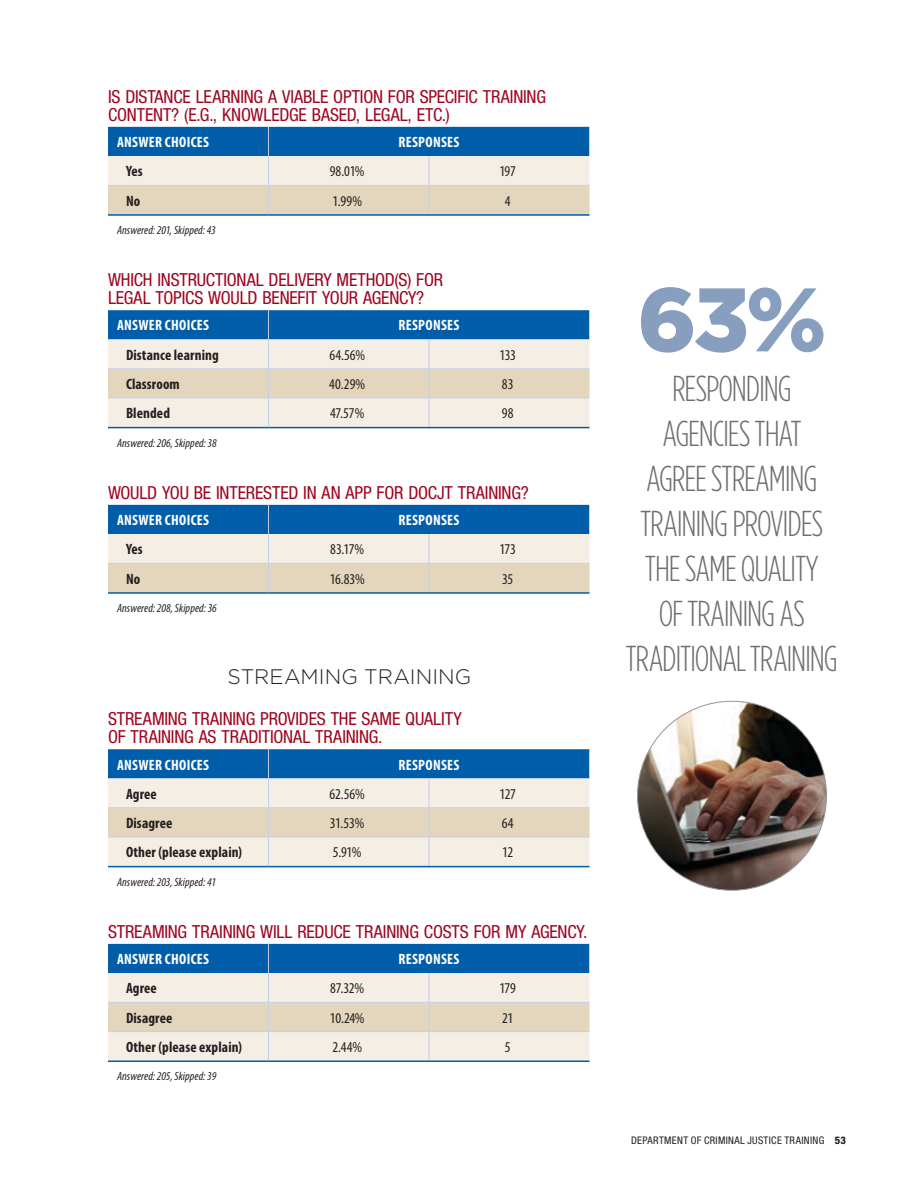
<style>
.page{position:relative;width:918px;height:1188px;background:#fff}
.page>*{position:absolute;margin:0;border:0;box-sizing:border-box;transform-origin:0 0}
.head_-_hel_bd_cond{font:900 90px "Gotham";color:#889ebf}
.body_-_no_indent{font:300 36px/45px "Gotham Condensed";letter-spacing:-.035em;color:#6d6f71;text-align:center}
.head_-_Abril_-_36pt{font:300 21px "Gotham";letter-spacing:.005em;color:#231f20}
.pull_quote_-_hel_con{font:condensed 18px/18px "Helvetica Neue LT Std";letter-spacing:-.01em;color:#9e0520}
.table_text_head{font:700 condensed 15px "Myriad Pro";letter-spacing:.02em;color:#fff}
.table_text_descripti{font:700 condensed 15px "Myriad Pro";letter-spacing:.01em;color:#231f20}
.table_text_cell{font:condensed 15px "Myriad Pro";letter-spacing:-.01em;color:#231f20}
.table_text_footer{font:italic condensed 12px "Myriad Pro";letter-spacing:.01em;color:#231f20}
.t1{font:condensed 10.5px "Helvetica Neue LT Std";letter-spacing:.03em;color:#231f20}
.s1{font-weight:800}
</style>
<div class="page">
<svg style="left:108px;top:505px;width:482px;height:87px;background:#9db5c4"></svg>
<hr style="left:108px;top:592px;width:160px;height:2px;background:#005daa">
<hr style="left:268px;top:592px;width:161px;height:2px;background:#005daa">
<hr style="left:429px;top:592px;width:161px;height:2px;background:#005daa">
<svg style="left:108px;top:310px;width:482px;height:117px;background:#b2c3cc"></svg>
<hr style="left:108px;top:427px;width:160px;height:1px;background:#005daa">
<hr style="left:268px;top:427px;width:161px;height:1px;background:#005daa">
<hr style="left:429px;top:427px;width:161px;height:1px;background:#005daa">
<svg style="left:108px;top:749px;width:482px;height:117px;background:#b2c3cc"></svg>
<hr style="left:108px;top:866px;width:160px;height:1px;background:#005daa">
<hr style="left:268px;top:866px;width:161px;height:1px;background:#005daa">
<hr style="left:429px;top:866px;width:161px;height:1px;background:#005daa">
<svg style="left:108px;top:944px;width:482px;height:116px;background:#b2c3cc"></svg>
<hr style="left:108px;top:1060px;width:160px;height:2px;background:#005daa">
<hr style="left:268px;top:1060px;width:161px;height:2px;background:#005daa">
<hr style="left:429px;top:1060px;width:161px;height:2px;background:#005daa">
<svg style="left:108px;top:127px;width:482px;height:87px;background:#9db5c4"></svg>
<hr style="left:108px;top:214px;width:160px;height:2px;background:#005daa">
<hr style="left:268px;top:214px;width:161px;height:2px;background:#005daa">
<hr style="left:429px;top:214px;width:161px;height:2px;background:#005daa">
<img style="left:638px;top:701px;width:188px;height:189px;border-radius:94px">
<p class="pull_quote_-_hel_con" style="left:108px;top:87px;width:440px">IS DISTANCE LEARNING A VIABLE OPTION FOR SPECIFIC TRAINING<br>CONTENT? (E.G., KNOWLEDGE BASED, LEGAL, ETC.)</p>
<p class="table_text_head" style="left:117px;top:133px;width:93px">ANSWER CHOICES</p>
<p class="table_text_head" style="left:399px;top:133px;width:62px">RESPONSES</p>
<p class="table_text_descripti" style="left:126px;top:162px;width:18px">Yes</p>
<p class="table_text_cell" style="left:330px;top:162px;width:36px">98.01%</p>
<p class="table_text_cell" style="left:499px;top:162px;width:18px">197</p>
<p class="table_text_descripti" style="left:126px;top:191px;width:16px">No</p>
<p class="table_text_cell" style="left:332px;top:192px;width:31px">1.99%</p>
<p class="table_text_cell" style="left:505px;top:192px;width:7px">4</p>
<p class="table_text_footer" style="left:117px;top:223px;width:100px">Answered: 201, Skipped: 43</p>
<p class="pull_quote_-_hel_con" style="left:108px;top:271px;width:337px">WHICH INSTRUCTIONAL DELIVERY METHOD(S) FOR<br>LEGAL TOPICS WOULD BENEFIT YOUR AGENCY?</p>
<p class="table_text_head" style="left:117px;top:316px;width:93px">ANSWER CHOICES</p>
<p class="table_text_head" style="left:399px;top:316px;width:62px">RESPONSES</p>
<p class="table_text_descripti" style="left:126px;top:345px;width:94px">Distance learning</p>
<p class="table_text_cell" style="left:329px;top:346px;width:37px">64.56%</p>
<p class="table_text_cell" style="left:499px;top:346px;width:18px">133</p>
<p class="table_text_descripti" style="left:126px;top:375px;width:55px">Classroom</p>
<p class="table_text_cell" style="left:329px;top:375px;width:38px">40.29%</p>
<p class="table_text_cell" style="left:502px;top:375px;width:13px">83</p>
<p class="table_text_descripti" style="left:126px;top:404px;width:46px">Blended</p>
<p class="table_text_cell" style="left:330px;top:404px;width:36px">47.57%</p>
<p class="table_text_cell" style="left:502px;top:404px;width:13px">98</p>
<p class="table_text_footer" style="left:117px;top:436px;width:101px">Answered: 206, Skipped: 38</p>
<p class="pull_quote_-_hel_con" style="left:108px;top:483px;width:422px">WOULD YOU BE INTERESTED IN AN APP FOR DOCJT TRAINING?</p>
<p class="table_text_head" style="left:117px;top:511px;width:93px">ANSWER CHOICES</p>
<p class="table_text_head" style="left:399px;top:511px;width:62px">RESPONSES</p>
<p class="table_text_descripti" style="left:126px;top:540px;width:18px">Yes</p>
<p class="table_text_cell" style="left:330px;top:540px;width:35px">83.17%</p>
<p class="table_text_cell" style="left:499px;top:540px;width:18px">173</p>
<p class="table_text_descripti" style="left:126px;top:569px;width:16px">No</p>
<p class="table_text_cell" style="left:330px;top:570px;width:37px">16.83%</p>
<p class="table_text_cell" style="left:502px;top:570px;width:13px">35</p>
<p class="table_text_footer" style="left:117px;top:601px;width:101px">Answered: 208, Skipped: 36</p>
<p class="head_-_Abril_-_36pt" style="left:228px;top:663px;width:245px">STREAMING TRAINING</p>
<p class="pull_quote_-_hel_con" style="left:108px;top:710px;width:355px">STREAMING TRAINING PROVIDES THE SAME QUALITY<br>OF TRAINING AS TRADITIONAL TRAINING.</p>
<p class="table_text_head" style="left:117px;top:755px;width:93px">ANSWER CHOICES</p>
<p class="table_text_head" style="left:399px;top:755px;width:62px">RESPONSES</p>
<p class="table_text_descripti" style="left:126px;top:784px;width:32px">Agree</p>
<p class="table_text_cell" style="left:330px;top:785px;width:37px">62.56%</p>
<p class="table_text_cell" style="left:499px;top:785px;width:18px">127</p>
<p class="table_text_descripti" style="left:126px;top:814px;width:48px">Disagree</p>
<p class="table_text_cell" style="left:330px;top:814px;width:36px">31.53%</p>
<p class="table_text_cell" style="left:502px;top:814px;width:13px">64</p>
<p class="table_text_descripti" style="left:126px;top:843px;width:118px">Other (please explain)</p>
<p class="table_text_cell" style="left:333px;top:843px;width:30px">5.91%</p>
<p class="table_text_cell" style="left:502px;top:843px;width:13px">12</p>
<p class="table_text_footer" style="left:117px;top:875px;width:100px">Answered: 203, Skipped: 41</p>
<p class="pull_quote_-_hel_con" style="left:108px;top:922px;width:481px">STREAMING TRAINING WILL REDUCE TRAINING COSTS FOR MY AGENCY.</p>
<p class="table_text_head" style="left:117px;top:950px;width:93px">ANSWER CHOICES</p>
<p class="table_text_head" style="left:399px;top:950px;width:62px">RESPONSES</p>
<p class="table_text_descripti" style="left:126px;top:979px;width:32px">Agree</p>
<p class="table_text_cell" style="left:330px;top:979px;width:36px">87.32%</p>
<p class="table_text_cell" style="left:499px;top:979px;width:18px">179</p>
<p class="table_text_descripti" style="left:126px;top:1008px;width:48px">Disagree</p>
<p class="table_text_cell" style="left:330px;top:1009px;width:36px">10.24%</p>
<p class="table_text_cell" style="left:502px;top:1009px;width:13px">21</p>
<p class="table_text_descripti" style="left:126px;top:1038px;width:118px">Other (please explain)</p>
<p class="table_text_cell" style="left:332px;top:1038px;width:31px">2.44%</p>
<p class="table_text_cell" style="left:505px;top:1038px;width:7px">5</p>
<p class="table_text_footer" style="left:117px;top:1069px;width:101px">Answered: 205, Skipped: 39</p>
<p class="head_-_hel_bd_cond" style="left:637px;top:258px;width:191px">63%</p>
<p class="body_-_no_indent" style="left:626px;top:365px;width:214px">RESPONDING<br>AGENCIES THAT<br>AGREE STREAMING<br>TRAINING PROVIDES<br>THE SAME QUALITY<br>OF TRAINING AS<br>TRADITIONAL TRAINING</p>
<p class="t1" style="left:631px;top:1134px;width:216px">DEPARTMENT OF CRIMINAL JUSTICE TRAINING <span class="s1">53</span></p>
</div>
